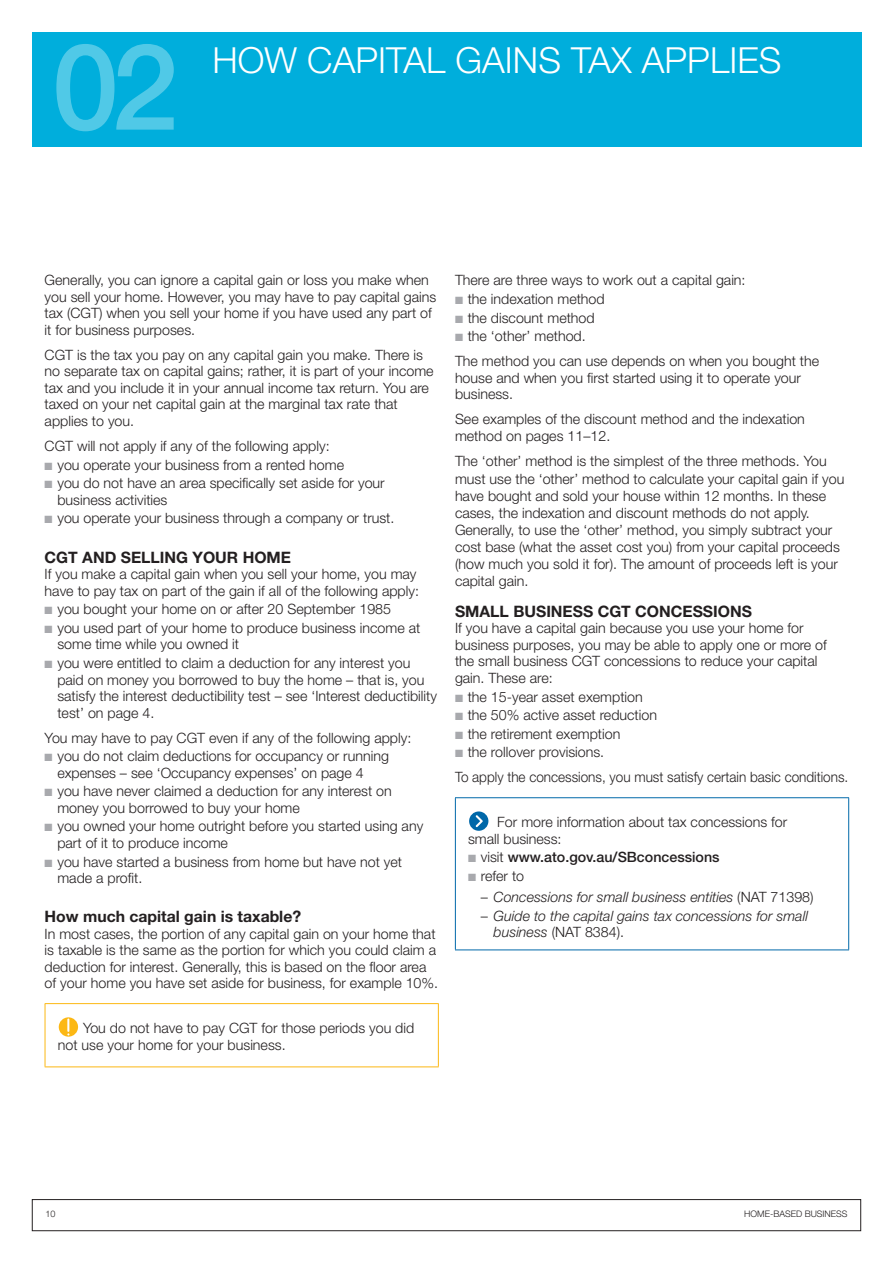
<style>
.page{position:relative;width:893px;height:1263px;background:#fff}
.page>*{position:absolute;margin:0;border:0;box-sizing:border-box;transform-origin:0 0}
.t1{font:500 120px "Helvetica Neue";color:#50c9e7}
.t2{font:300 36px "Helvetica Neue";color:#fff}
.t3{font:700 15.75px "Helvetica Neue";color:#231f20}
.t4{font:300 14.25px/16.5px "Helvetica Neue";color:#231f20}
.t5{font:italic 300 14.25px/16.5px "Helvetica Neue";color:#231f20}
.t6{font:500 14.25px "Helvetica Neue";color:#231f20}
.t7{font:300 9px "Helvetica Neue";color:#231f20}
.s1{color:#a8a9ad}
.s2{font-weight:300}
.s3{font-style:normal}
</style>
<div class="page">
<div style="left:32px;top:32px;width:829px;height:115px;background:#00aedc"></div>
<div style="left:32px;top:1199px;width:829px;height:32px;border:1px solid #231f20"></div>
<hr style="left:45px;top:1066px;width:394px;height:1px;background:#fcb814">
<hr style="left:45px;top:1003px;width:394px;height:1px;background:#fcb814">
<hr style="left:45px;top:1004px;width:1px;height:62px;background:#fcb814">
<hr style="left:438px;top:1004px;width:1px;height:62px;background:#fcb814">
<svg style="left:59px;top:1017px;width:19px;height:20px"></svg>
<hr style="left:455px;top:797px;width:394px;height:1px;background:#0068a9">
<hr style="left:455px;top:798px;width:1px;height:151px;background:#0068a9">
<hr style="left:848px;top:798px;width:1px;height:151px;background:#0068a9">
<hr style="left:455px;top:949px;width:394px;height:1px;background:#0068a9">
<svg style="left:469px;top:811px;width:19px;height:20px"></svg>
<h1 class="t1" style="left:52px;top:44px;width:128px">02</h1>
<h2 class="t2" style="left:213px;top:47px;width:570px">HOW CAPITAL GAINS TAX APPLIES</h2>
<p class="t4" style="left:45px;top:273px;width:393px">Generally, you can ignore a capital gain or loss you make when you sell your home. However, you may have to pay capital gains tax (CGT) when you sell your home if you have used any part of it for business purposes.</p>
<p class="t4" style="left:45px;top:348px;width:390px">CGT is the tax you pay on any capital gain you make. There is no separate tax on capital gains; rather, it is part of your income tax and you include it in your annual income tax return. You are taxed on your net capital gain at the marginal tax rate that applies to you.</p>
<p class="t4" style="left:45px;top:439px;width:286px">CGT will not apply if any of the following apply:</p>
<p class="t4" style="left:45px;top:458px;width:301px"><span class="s1">■</span> you operate your business from a rented home</p>
<p class="t4" style="left:57px;top:476px;width:329px;text-indent:-13px"><span class="s1">■</span> you do not have an area specifically set aside for your business activities</p>
<p class="t4" style="left:45px;top:511px;width:351px"><span class="s1">■</span> you operate your business through a company or trust.</p>
<p class="t3" style="left:45px;top:551px;width:248px">CGT AND SELLING YOUR HOME</p>
<p class="t4" style="left:45px;top:567px;width:376px">If you make a capital gain when you sell your home, you may have to pay tax on part of the gain if all of the following apply:</p>
<p class="t4" style="left:45px;top:602px;width:348px"><span class="s1">■</span> you bought your home on or after 20 September 1985</p>
<p class="t4" style="left:57px;top:621px;width:364px;text-indent:-13px"><span class="s1">■</span> you used part of your home to produce business income at some time while you owned it</p>
<p class="t4" style="left:57px;top:656px;width:381px;text-indent:-13px"><span class="s1">■</span> you were entitled to claim a deduction for any interest you paid on money you borrowed to buy the home – that is, you satisfy the interest deductibility test – see ‘Interest deductibility test’ on page 4.</p>
<p class="t4" style="left:45px;top:730px;width:368px">You may have to pay CGT even if any of the following apply:</p>
<p class="t4" style="left:57px;top:749px;width:333px;text-indent:-13px"><span class="s1">■</span> you do not claim deductions for occupancy or running expenses – see ‘Occupancy expenses’ on page 4</p>
<p class="t4" style="left:57px;top:784px;width:336px;text-indent:-13px"><span class="s1">■</span> you have never claimed a deduction for any interest on money you borrowed to buy your home</p>
<p class="t4" style="left:57px;top:819px;width:367px;text-indent:-13px"><span class="s1">■</span> you owned your home outright before you started using any part of it to produce income</p>
<p class="t4" style="left:57px;top:854px;width:346px;text-indent:-13px"><span class="s1">■</span> you have started a business from home but have not yet made a profit.</p>
<p class="t3" style="left:45px;top:911px;width:258px">How much capital gain is taxable?</p>
<p class="t4" style="left:45px;top:927px;width:395px">In most cases, the portion of any capital gain on your home that is taxable is the same as the portion for which you could claim a deduction for interest. Generally, this is based on the floor area of your home you have set aside for business, for example 10%.</p>
<p class="t4" style="left:58px;top:1021px;width:358px;text-indent:25px">You do not have to pay CGT for those periods you did not use your home for your business.</p>
<p class="t4" style="left:455px;top:273px;width:292px">There are three ways to work out a capital gain:</p>
<p class="t4" style="left:455px;top:292px;width:151px"><span class="s1">■</span> the indexation method</p>
<p class="t4" style="left:455px;top:311px;width:141px"><span class="s1">■</span> the discount method</p>
<p class="t4" style="left:455px;top:325px;width:366px;line-height:25px"><span class="s1">■</span> the ‘other’ method.<br>The method you can use depends on when you bought the</p>
<p class="t4" style="left:455px;top:371px;width:347px">house and when you first started using it to operate your business.</p>
<p class="t4" style="left:455px;top:412px;width:351px">See examples of the discount method and the indexation method on pages 11–12.</p>
<p class="t4" style="left:455px;top:454px;width:391px;line-height:17.1px">The ‘other’ method is the simplest of the three methods. You must use the ‘other’ method to calculate your capital gain if you have bought and sold your house within 12 months. In these cases, the indexation and discount methods do not apply.<br>Generally, to use the ‘other’ method, you simply subtract your cost base (what the asset cost you) from your capital proceeds (how much you sold it for). The amount of proceeds left is your capital gain.</p>
<p class="t3" style="left:455px;top:606px;width:298px">SMALL BUSINESS CGT CONCESSIONS</p>
<p class="t4" style="left:455px;top:621px;width:373px">If you have a capital gain because you use your home for business purposes, you may be able to apply one or more of the small business CGT concessions to reduce your capital gain. These are:</p>
<p class="t4" style="left:455px;top:690px;width:189px"><span class="s1">■</span> the 15-year asset exemption</p>
<p class="t4" style="left:455px;top:708px;width:204px"><span class="s1">■</span> the 50% active asset reduction</p>
<p class="t4" style="left:455px;top:727px;width:167px"><span class="s1">■</span> the retirement exemption</p>
<p class="t4" style="left:455px;top:741px;width:395px;line-height:25px"><span class="s1">■</span> the rollover provisions.<br>To apply the concessions, you must satisfy certain basic conditions.</p>
<p class="t4" style="left:468px;top:815px;width:321px;text-indent:29px">For more information about tax concessions for small business:</p>
<p class="t6" style="left:468px;top:852px;width:253px"><span class="s1">■</span> <span class="s2">visit</span> www.ato.gov.au/SBconcessions</p>
<p class="t4" style="left:468px;top:869px;width:58px"><span class="s1">■</span> refer to</p>
<p class="t5" style="left:481px;top:890px;width:334px"><span class="s3">–</span> Concessions for small business entities <span class="s3">(NAT 71398)</span></p>
<p class="t5" style="left:494px;top:909px;width:316px;text-indent:-13px"><span class="s3">–</span> Guide to the capital gains tax concessions for small business <span class="s3">(NAT 8384).</span></p>
<p class="t7" style="left:45px;top:1211px;width:12px">10</p>
<p class="t7" style="left:744px;top:1211px;width:105px">HOME-BASED BUSINESS</p>
</div>
